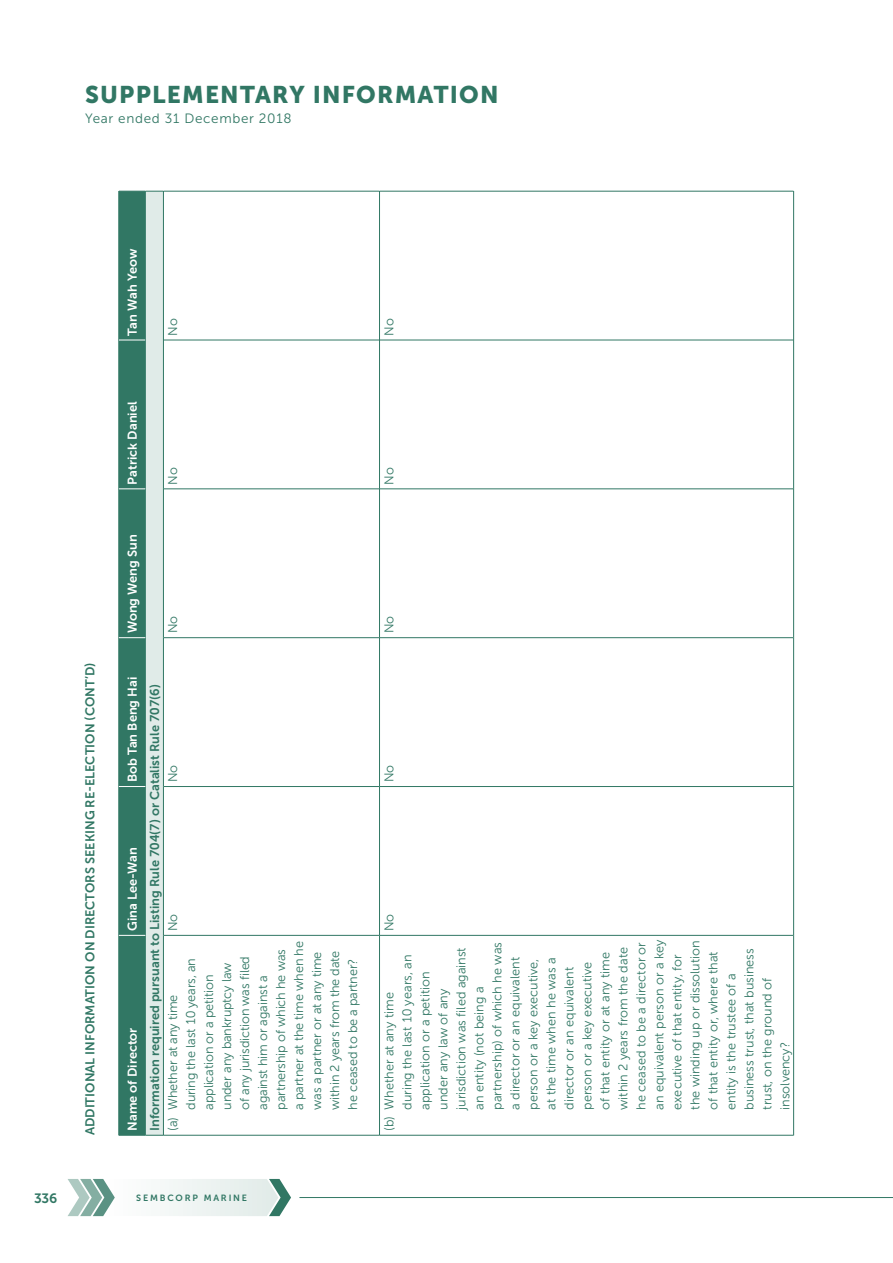
<style>
.page{position:relative;width:893px;height:1263px;background:#fff}
.page>*{position:absolute;margin:0;border:0;box-sizing:border-box;transform-origin:0 0}
.t1{font:24px "Museo Sans 900";letter-spacing:.05em;color:#317764}
.t2{font:13.5px "Museo Sans 300";letter-spacing:.05em;color:#317764}
.t3{font:13.5px "Museo Sans 700";color:#317764}
.t4{font:12.75px/18px "Museo Sans 300";color:#317764}
.t5{font:12.75px "Museo Sans 700";color:#317764}
.t6{font:12.75px "Museo Sans 700";color:#fff}
.t7{font:9px "Museo Sans 700";letter-spacing:.2em;color:#317764}
</style>
<div class="page">
<hr style="left:163px;top:935px;width:1px;height:200px;background:#317764">
<hr style="left:164px;top:1135px;width:215px;height:1px;background:#317764">
<hr style="left:163px;top:786px;width:1px;height:149px;background:#317764">
<hr style="left:164px;top:935px;width:215px;height:1px;background:#317764">
<hr style="left:163px;top:638px;width:1px;height:148px;background:#317764">
<hr style="left:164px;top:786px;width:215px;height:1px;background:#317764">
<hr style="left:163px;top:489px;width:1px;height:149px;background:#317764">
<hr style="left:164px;top:637px;width:215px;height:1px;background:#317764">
<hr style="left:163px;top:340px;width:1px;height:149px;background:#317764">
<hr style="left:164px;top:489px;width:215px;height:1px;background:#317764">
<hr style="left:163px;top:191px;width:1px;height:149px;background:#317764">
<hr style="left:164px;top:340px;width:215px;height:1px;background:#317764">
<hr style="left:164px;top:191px;width:215px;height:1px;background:#317764">
<hr style="left:379px;top:935px;width:1px;height:200px;background:#317764">
<hr style="left:380px;top:1135px;width:413px;height:1px;background:#317764">
<hr style="left:379px;top:786px;width:1px;height:149px;background:#317764">
<hr style="left:380px;top:935px;width:413px;height:1px;background:#317764">
<hr style="left:379px;top:638px;width:1px;height:148px;background:#317764">
<hr style="left:380px;top:786px;width:413px;height:1px;background:#317764">
<hr style="left:379px;top:489px;width:1px;height:149px;background:#317764">
<hr style="left:380px;top:637px;width:413px;height:1px;background:#317764">
<hr style="left:379px;top:340px;width:1px;height:149px;background:#317764">
<hr style="left:380px;top:489px;width:413px;height:1px;background:#317764">
<hr style="left:379px;top:191px;width:1px;height:149px;background:#317764">
<hr style="left:380px;top:340px;width:413px;height:1px;background:#317764">
<hr style="left:380px;top:191px;width:413px;height:1px;background:#317764">
<hr style="left:793px;top:935px;width:1px;height:200px;background:#317764">
<hr style="left:793px;top:786px;width:1px;height:149px;background:#317764">
<hr style="left:793px;top:638px;width:1px;height:148px;background:#317764">
<hr style="left:793px;top:489px;width:1px;height:149px;background:#317764">
<hr style="left:793px;top:340px;width:1px;height:149px;background:#317764">
<hr style="left:793px;top:191px;width:1px;height:149px;background:#317764">
<svg style="left:119px;top:191px;width:44px;height:945px;background:#72a295"></svg>
<hr style="left:300px;top:1197px;width:593px;height:1px;background:#317764">
<svg style="left:68px;top:1179px;width:223px;height:37px"></svg>
<h1 class="t1" style="left:85px;top:81px;width:415px">SUPPLEMENTARY INFORMATION</h1>
<p class="t2" style="left:85px;top:111px;width:208px">Year ended 31 December 2018</p>
<p class="t6" style="left:125px;top:336px;width:88px;rotate:-90deg">Tan Wah Yeow</p>
<p class="t4" style="left:164px;top:336px;width:19px;rotate:-90deg">No</p>
<p class="t4" style="left:380px;top:336px;width:19px;rotate:-90deg">No</p>
<p class="t5" style="left:83px;top:1135px;width:474px;rotate:-90deg">ADDITIONAL INFORMATION ON DIRECTORS SEEKING RE-ELECTION (CONT’D)</p>
<p class="t6" style="left:125px;top:485px;width:85px;rotate:-90deg">Patrick Daniel</p>
<p class="t4" style="left:164px;top:485px;width:19px;rotate:-90deg">No</p>
<p class="t6" style="left:125px;top:633px;width:101px;rotate:-90deg">Wong Weng Sun</p>
<p class="t4" style="left:164px;top:633px;width:19px;rotate:-90deg">No</p>
<p class="t6" style="left:125px;top:782px;width:107px;rotate:-90deg">Bob Tan Beng Hai</p>
<p class="t6" style="left:125px;top:931px;width:86px;rotate:-90deg">Gina Lee-Wan</p>
<p class="t6" style="left:125px;top:1131px;width:105px;rotate:-90deg">Name of Director</p>
<p class="t5" style="left:148px;top:1131px;width:448px;rotate:-90deg">Information required pursuant to Listing Rule 704(7) or Catalist Rule 707(6)</p>
<p class="t4" style="left:164px;top:782px;width:19px;rotate:-90deg">No</p>
<p class="t4" style="left:164px;top:931px;width:19px;rotate:-90deg">No</p>
<p class="t4" style="left:164px;top:1110px;width:170px;text-indent:-21px;rotate:-90deg">(a) Whether at any time<br>during the last 10 years, an application or a petition under any bankruptcy law<br>of any jurisdiction was filed against him or against a partnership of which he was a partner at the time when he was a partner or at any time within 2 years from the date he ceased to be a partner?</p>
<p class="t3" style="left:34px;top:1190px;width:25px">336</p>
<p class="t7" style="left:136px;top:1193px;width:112px">SEMBCORP MARINE</p>
<p class="t4" style="left:380px;top:485px;width:19px;rotate:-90deg">No</p>
<p class="t4" style="left:380px;top:633px;width:19px;rotate:-90deg">No</p>
<p class="t4" style="left:380px;top:782px;width:19px;rotate:-90deg">No</p>
<p class="t4" style="left:380px;top:931px;width:19px;rotate:-90deg">No</p>
<p class="t4" style="left:380px;top:1110px;width:172px;text-indent:-21px;rotate:-90deg">(b) Whether at any time<br>during the last 10 years, an application or a petition under any law of any jurisdiction was filed against an entity (not being a partnership) of which he was a director or an equivalent person or a key executive,<br>at the time when he was a director or an equivalent person or a key executive<br>of that entity or at any time within 2 years from the date he ceased to be a director or an equivalent person or a key executive of that entity, for the winding up or dissolution of that entity or, where that entity is the trustee of a business trust, that business trust, on the ground of insolvency?</p>
</div>
